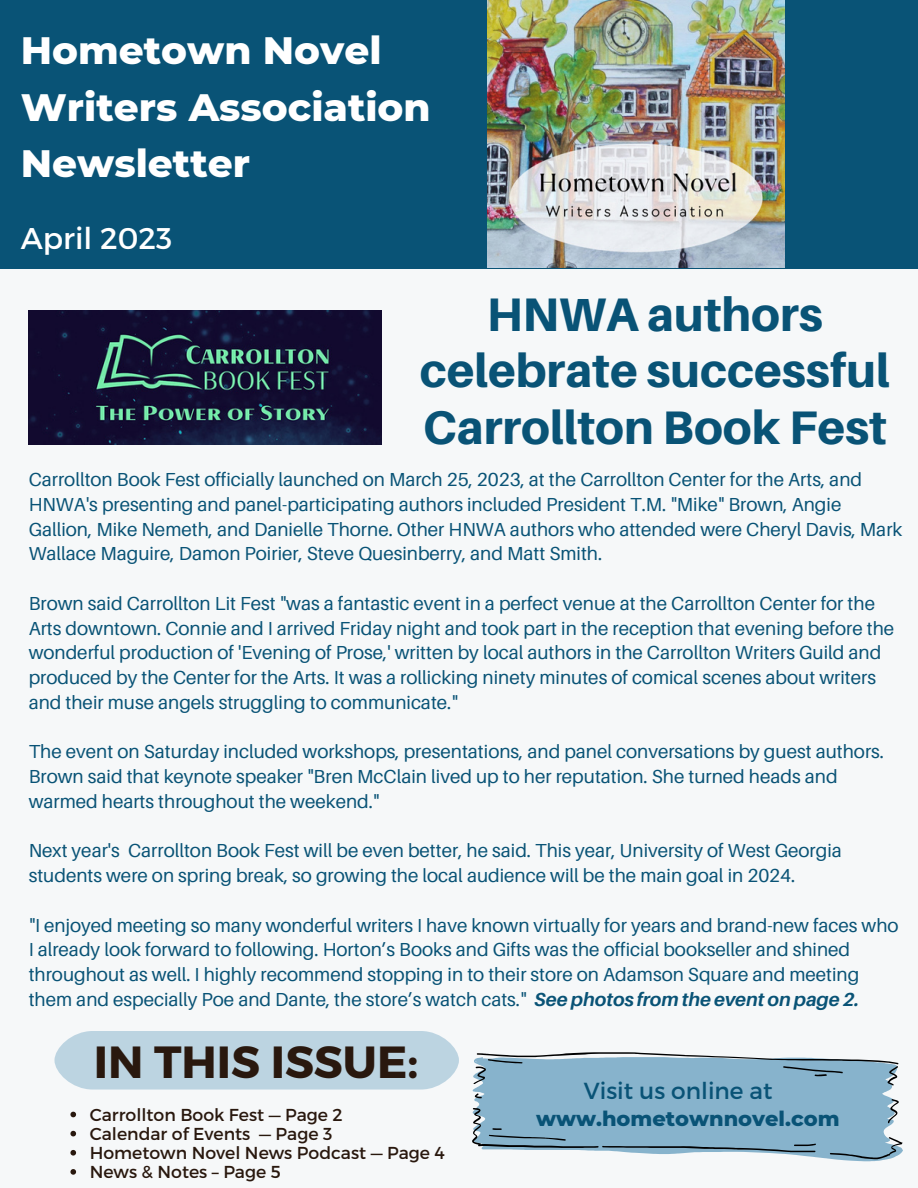
<style>
.page{position:relative;width:918px;height:1188px;background:#fff}
.page>*{position:absolute;margin:0;border:0;box-sizing:border-box;transform-origin:0 0}
.t1{font:800 47.1px/56.2px "Aileron";color:#095376;text-align:center}
.t2{font:700 45px "Montserrat";color:#29180e}
.t3{font:800 39px/56.2px "Montserrat";color:#fff}
.t4{font:30px "Montserrat";color:#fff}
.t5{font:23.25px "Montserrat";color:#095376}
.t6{font:800 21px "Montserrat";color:#095376}
.t7{font:18.9px/24.8px "Aileron";color:#095376}
.t8{font:17.25px/19.2px "Montserrat";color:#29180e}
.s1{font-weight:700;font-style:italic}
</style>
<div class="page">
<div style="left:0;top:138px;width:918px;height:1050px;background:#f6f8f9"></div>
<div style="left:0;top:0;width:918px;height:269px;background:#095376"></div>
<img style="left:487px;top:0;width:297px;height:268px">
<div style="left:54px;top:1031px;width:405px;height:59px;background:#bcd4e1"></div>
<svg style="left:473px;top:1063px;width:426px;height:98px;fill:#87b3cc"></svg>
<svg style="left:888px;top:1099px;width:11px;height:24px"></svg>
<svg style="left:830px;top:1137px;width:73px;height:22px;background:#84a8bd"></svg>
<svg style="left:475px;top:1094px;width:7px;height:4px"></svg>
<svg style="left:472px;top:1108px;width:344px;height:44px;background:#83abc2"></svg>
<svg style="left:473px;top:1052px;width:425px;height:34px;background:#92b4c7"></svg>
<img style="left:29px;top:311px;width:353px;height:134px">
<svg style="left:70px;top:1112px;width:6px;height:5px"></svg>
<svg style="left:70px;top:1131px;width:6px;height:5px"></svg>
<svg style="left:70px;top:1150px;width:6px;height:6px"></svg>
<svg style="left:70px;top:1169px;width:6px;height:6px"></svg>
<h3 class="t3" style="left:21px;top:22px;width:411px">Hometown Novel<br>Writers Association<br>Newsletter</h3>
<h3 class="t4" style="left:21px;top:219px;width:153px">April 2023</h3>
<h1 class="t1" style="left:420px;top:286px;width:472px">HNWA authors celebrate successful<br>Carrollton Book Fest</h1>
<p class="t7" style="left:29px;top:467px;width:875px">Carrollton Book Fest officially launched on March 25, 2023, at the Carrollton Center for the Arts, and HNWA's presenting and panel-participating authors included President T.M. "Mike" Brown, Angie Gallion, Mike Nemeth, and Danielle Thorne. Other HNWA authors who attended were Cheryl Davis, Mark Wallace Maguire, Damon Poirier, Steve Quesinberry, and Matt Smith.</p>
<p class="t7" style="left:29px;top:590px;width:867px">Brown said Carrollton Lit Fest "was a fantastic event in a perfect venue at the Carrollton Center for the Arts downtown. Connie and I arrived Friday night and took part in the reception that evening before the wonderful production of 'Evening of Prose,' written by local authors in the Carrollton Writers Guild and produced by the Center for the Arts. It was a rollicking ninety minutes of comical scenes about writers and their muse angels struggling to communicate."</p>
<p class="t7" style="left:29px;top:739px;width:857px">The event on Saturday included workshops, presentations, and panel conversations by guest authors.<br>Brown said that keynote speaker "Bren McClain lived up to her reputation. She turned heads and warmed hearts throughout the weekend."</p>
<p class="t7" style="left:29px;top:838px;width:815px">Next year's Carrollton Book Fest will be even better, he said. This year, University of West Georgia students were on spring break, so growing the local audience will be the main goal in 2024.</p>
<p class="t7" style="left:29px;top:912px;width:871px">"I enjoyed meeting so many wonderful writers I have known virtually for years and brand-new faces who I already look forward to following. Horton’s Books and Gifts was the official bookseller and shined throughout as well. I highly recommend stopping in to their store on Adamson Square and meeting them and especially Poe and Dante, the store’s watch cats." <span class="s1">See photos from the event on page 2.</span></p>
<h2 class="t2" style="left:94px;top:1032px;width:326px">IN THIS ISSUE:</h2>
<p class="t8" style="left:90px;top:1104px;width:357px">Carrollton Book Fest — Page 2<br>Calendar of Events — Page 3<br>Hometown Novel News Podcast — Page 4<br>News &amp; Notes – Page 5</p>
<p class="t5" style="left:584px;top:1075px;width:190px">Visit us online at</p>
<p class="t6" style="left:536px;top:1106px;width:305px">www.hometownnovel.com</p>
</div>
